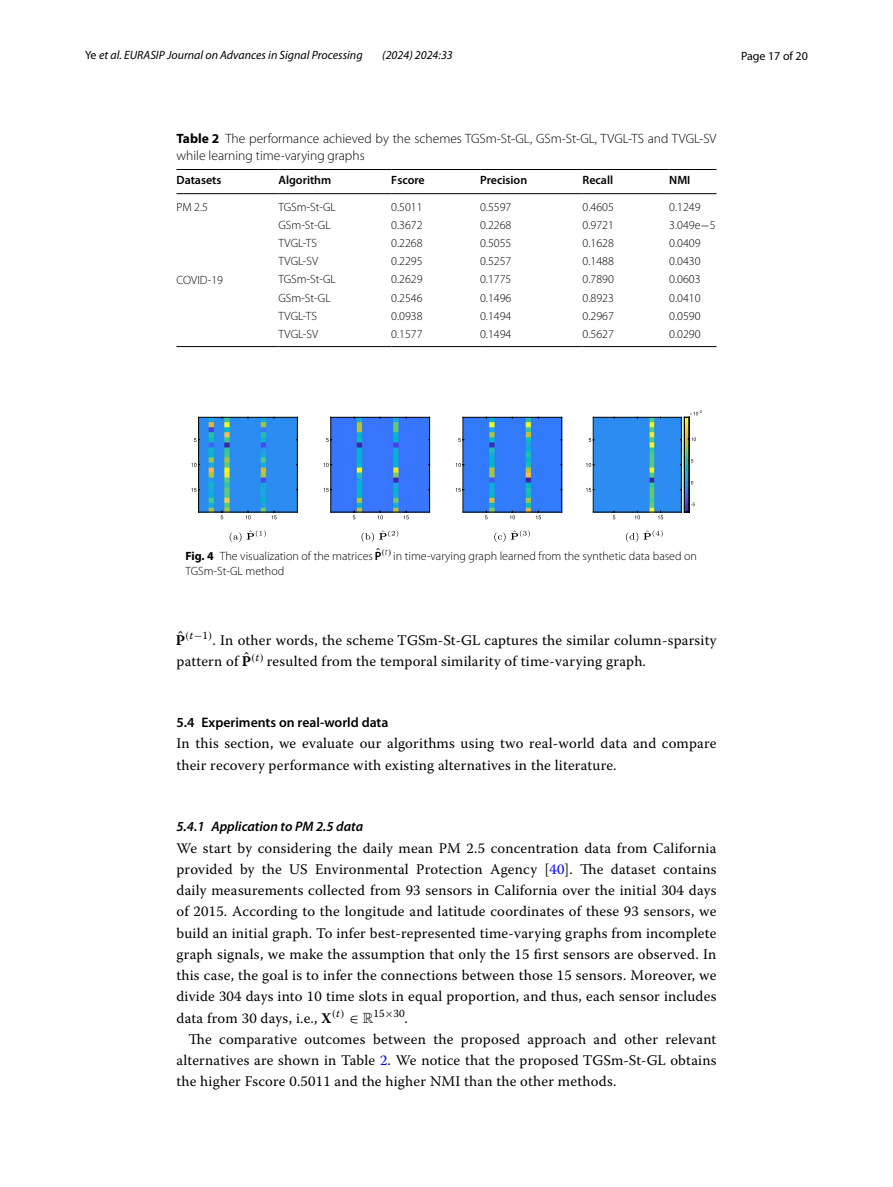
<style>
.page{position:relative;width:893px;height:1187px;background:#fff}
.page>*{position:absolute;margin:0;border:0;box-sizing:border-box;transform-origin:0 0}
.t1{font:14.7px/21.3px "Warnock Pro";letter-spacing:.015em;color:#000}
.t2{font:600 13.8px "Myriad Pro";color:#000}
.t3{font:italic 600 13.8px "Myriad Pro";color:#000}
.t4{font:300 13.5px/16.5px "Myriad Pro";color:#000}
.t5{font:300 12px/15px "Myriad Pro";color:#000}
.t6{font:italic 12px "Myriad Pro";color:#000}
.t7{font:600 12px "Myriad Pro";color:#000}
.t8{font:12px "Myriad Pro";color:#000}
.s1{font-style:normal}
.s2{font-weight:700}
.s3{font-family:"MTSY";font-weight:400}
.s4{font-family:"Myriad Pro Semibold 7";font-weight:400}
.s5{font-family:"Warnock Pro Bold 222"}
.s6{font-family:"Warnock Pro Regular 148"}
.s7{font-family:"Warnock Pro Bold 220"}
.s8{color:#00f}
.s9{font-family:"Warnock Pro Bold 221"}
.s10{font-family:"MTSYN176"}
.s11{font-family:"MSBM1013"}
.s12{font-family:"Warnock Pro Regular 146"}
</style>
<div class="page">
<hr style="left:176px;top:169px;width:102px;height:1px;background:#000">
<hr style="left:176px;top:193px;width:102px;height:1px;background:#000">
<hr style="left:278px;top:169px;width:113px;height:1px;background:#000">
<hr style="left:278px;top:193px;width:113px;height:1px;background:#000">
<hr style="left:391px;top:169px;width:89px;height:1px;background:#000">
<hr style="left:391px;top:193px;width:89px;height:1px;background:#000">
<hr style="left:480px;top:169px;width:102px;height:1px;background:#000">
<hr style="left:480px;top:193px;width:102px;height:1px;background:#000">
<hr style="left:582px;top:169px;width:87px;height:1px;background:#000">
<hr style="left:582px;top:193px;width:87px;height:1px;background:#000">
<hr style="left:669px;top:169px;width:47px;height:1px;background:#000">
<hr style="left:669px;top:193px;width:47px;height:1px;background:#000">
<hr style="left:176px;top:346px;width:102px;height:1px;background:#000">
<hr style="left:278px;top:346px;width:113px;height:1px;background:#000">
<hr style="left:391px;top:346px;width:89px;height:1px;background:#000">
<hr style="left:480px;top:346px;width:102px;height:1px;background:#000">
<hr style="left:582px;top:346px;width:87px;height:1px;background:#000">
<hr style="left:669px;top:346px;width:47px;height:1px;background:#000">
<img style="left:199px;top:417px;width:490px;height:95px">
<hr style="left:199px;top:512px;width:98px;height:1px;background:#000">
<hr style="left:199px;top:417px;width:98px;height:1px;background:#000">
<svg style="left:221px;top:511px;width:56px;height:8px"></svg>
<hr style="left:198px;top:417px;width:1px;height:95px;background:#000">
<hr style="left:297px;top:417px;width:1px;height:95px;background:#000">
<svg style="left:194px;top:438px;width:6px;height:4px"></svg>
<svg style="left:191px;top:463px;width:9px;height:4px"></svg>
<svg style="left:191px;top:488px;width:9px;height:4px"></svg>
<svg style="left:230px;top:532px;width:11px;height:10px"></svg>
<svg style="left:247px;top:530px;width:19px;height:9px"></svg>
<hr style="left:331px;top:512px;width:99px;height:1px;background:#000">
<hr style="left:331px;top:417px;width:99px;height:1px;background:#000">
<svg style="left:353px;top:511px;width:56px;height:8px"></svg>
<hr style="left:330px;top:417px;width:1px;height:95px;background:#000">
<hr style="left:429px;top:417px;width:1px;height:95px;background:#000">
<svg style="left:326px;top:438px;width:6px;height:4px"></svg>
<svg style="left:324px;top:463px;width:8px;height:4px"></svg>
<svg style="left:324px;top:488px;width:8px;height:4px"></svg>
<svg style="left:362px;top:530px;width:36px;height:12px"></svg>
<hr style="left:463px;top:512px;width:99px;height:1px;background:#000">
<hr style="left:463px;top:417px;width:99px;height:1px;background:#000">
<svg style="left:485px;top:511px;width:56px;height:8px"></svg>
<hr style="left:463px;top:417px;width:1px;height:95px;background:#000">
<hr style="left:561px;top:417px;width:1px;height:95px;background:#000">
<svg style="left:458px;top:438px;width:6px;height:4px"></svg>
<svg style="left:456px;top:463px;width:8px;height:4px"></svg>
<svg style="left:456px;top:488px;width:8px;height:4px"></svg>
<svg style="left:494px;top:530px;width:36px;height:12px"></svg>
<hr style="left:593px;top:512px;width:88px;height:1px;background:#000">
<hr style="left:593px;top:417px;width:88px;height:1px;background:#000">
<svg style="left:613px;top:511px;width:50px;height:8px"></svg>
<hr style="left:593px;top:417px;width:1px;height:95px;background:#000">
<hr style="left:681px;top:417px;width:1px;height:95px;background:#000">
<svg style="left:589px;top:438px;width:5px;height:4px"></svg>
<svg style="left:586px;top:463px;width:8px;height:4px"></svg>
<svg style="left:586px;top:488px;width:8px;height:4px"></svg>
<svg style="left:688px;top:502px;width:7px;height:4px"></svg>
<svg style="left:688px;top:437px;width:8px;height:4px"></svg>
<svg style="left:684px;top:410px;width:18px;height:8px"></svg>
<hr style="left:684px;top:417px;width:1px;height:95px;background:#000">
<hr style="left:689px;top:417px;width:1px;height:95px;background:#000">
<svg style="left:626px;top:532px;width:12px;height:10px"></svg>
<svg style="left:644px;top:530px;width:19px;height:9px"></svg>
<p class="t6" style="left:85px;top:48px;width:279px"><span class="s1">Ye</span> et al. EURASIP Journal on Advances in Signal Processing</p>
<p class="t6" style="left:382px;top:48px;width:72px">(2024) 2024:33</p>
<p class="t8" style="left:741px;top:48px;width:68px">Page 17 of 20</p>
<p class="t4" style="left:176px;top:130px;width:542px"><span class="s2">Table 2</span> The performance achieved by the schemes TGSm-St-GL, GSm-St-GL, TVGL-TS and TVGL-SV while learning time-varying graphs</p>
<p class="t7" style="left:176px;top:172px;width:46px">Datasets</p>
<p class="t7" style="left:278px;top:172px;width:54px">Algorithm</p>
<p class="t7" style="left:391px;top:172px;width:35px">Fscore</p>
<p class="t7" style="left:480px;top:172px;width:49px">Precision</p>
<p class="t7" style="left:582px;top:172px;width:32px">Recall</p>
<p class="t7" style="left:669px;top:172px;width:23px">NMI</p>
<p class="t5" style="left:176px;top:199px;width:33px">PM 2.5</p>
<p class="t5" style="left:278px;top:199px;width:59px">TGSm-St-GL</p>
<p class="t5" style="left:391px;top:199px;width:33px">0.5011</p>
<p class="t5" style="left:480px;top:199px;width:33px">0.5597</p>
<p class="t5" style="left:582px;top:199px;width:33px">0.4605</p>
<p class="t5" style="left:669px;top:199px;width:33px">0.1249</p>
<p class="t5" style="left:278px;top:218px;width:54px">GSm-St-GL</p>
<p class="t5" style="left:391px;top:218px;width:33px">0.3672</p>
<p class="t5" style="left:480px;top:218px;width:33px">0.2268</p>
<p class="t5" style="left:582px;top:218px;width:33px">0.9721</p>
<p class="t5" style="left:669px;top:218px;width:48px">3.049e<span class="s3">−</span>5</p>
<p class="t5" style="left:278px;top:236px;width:40px">TVGL-TS</p>
<p class="t5" style="left:391px;top:236px;width:33px">0.2268</p>
<p class="t5" style="left:480px;top:236px;width:33px">0.5055</p>
<p class="t5" style="left:582px;top:236px;width:33px">0.1628</p>
<p class="t5" style="left:669px;top:236px;width:33px">0.0409</p>
<p class="t5" style="left:278px;top:254px;width:41px">TVGL-SV</p>
<p class="t5" style="left:391px;top:254px;width:33px">0.2295</p>
<p class="t5" style="left:480px;top:254px;width:33px">0.5257</p>
<p class="t5" style="left:582px;top:254px;width:33px">0.1488</p>
<p class="t5" style="left:669px;top:254px;width:33px">0.0430</p>
<p class="t5" style="left:176px;top:272px;width:48px">COVID-19</p>
<p class="t5" style="left:278px;top:272px;width:59px">TGSm-St-GL</p>
<p class="t5" style="left:391px;top:272px;width:33px">0.2629</p>
<p class="t5" style="left:480px;top:272px;width:33px">0.1775</p>
<p class="t5" style="left:582px;top:272px;width:33px">0.7890</p>
<p class="t5" style="left:669px;top:272px;width:33px">0.0603</p>
<p class="t5" style="left:278px;top:290px;width:54px">GSm-St-GL</p>
<p class="t5" style="left:391px;top:290px;width:33px">0.2546</p>
<p class="t5" style="left:480px;top:290px;width:33px">0.1496</p>
<p class="t5" style="left:582px;top:290px;width:33px">0.8923</p>
<p class="t5" style="left:669px;top:290px;width:33px">0.0410</p>
<p class="t5" style="left:278px;top:308px;width:40px">TVGL-TS</p>
<p class="t5" style="left:391px;top:308px;width:33px">0.0938</p>
<p class="t5" style="left:480px;top:308px;width:33px">0.1494</p>
<p class="t5" style="left:582px;top:308px;width:33px">0.2967</p>
<p class="t5" style="left:669px;top:308px;width:33px">0.0590</p>
<p class="t5" style="left:278px;top:327px;width:41px">TVGL-SV</p>
<p class="t5" style="left:391px;top:327px;width:33px">0.1577</p>
<p class="t5" style="left:480px;top:327px;width:33px">0.1494</p>
<p class="t5" style="left:582px;top:327px;width:33px">0.5627</p>
<p class="t5" style="left:669px;top:327px;width:33px">0.0290</p>
<p class="t5" style="left:185px;top:548px;width:513px"><span class="s2">Fig. 4</span> The visualization of the matrices <span class="s4">P</span><sup>ˆ</sup><sup>(</sup><sup>t</sup><sup>)</sup> in time-varying graph learned from the synthetic data based on<br>TGSm-St-GL method</p>
<p class="t1" style="left:176px;top:629px;width:542px"><span class="s5">P</span><sup>ˆ</sup> <sup>(</sup><sup>t</sup><sup>−</sup><sup>1</sup><sup>)</sup>. In other words, the scheme <span class="s6">TGSm-St-GL</span> captures the similar column-sparsity pattern of <span class="s7">P</span><sup>ˆ</sup> <sup>(</sup><sup>t</sup><sup>)</sup> resulted from the temporal similarity of time-varying graph.</p>
<p class="t2" style="left:176px;top:713px;width:213px">5.4 Experiments on real‑world data</p>
<p class="t1" style="left:176px;top:732px;width:542px">In this section, we evaluate our algorithms using two real-world data and compare their recovery performance with existing alternatives in the literature.</p>
<p class="t3" style="left:176px;top:818px;width:188px">5.4.1 Application to PM 2.5 data</p>
<p class="t1" style="left:176px;top:836px;width:542px;text-align:justify">We start by considering the daily mean PM 2.5 concentration data from California provided by the US Environmental Protection Agency [<span class="s8">40</span>]. The dataset contains daily measurements collected from 93 sensors in California over the initial 304 days of 2015. According to the longitude and latitude coordinates of these 93 sensors, we build an initial graph. To infer best-represented time-varying graphs from incomplete graph signals, we make the assumption that only the 15 first sensors are observed. In this case, the goal is to infer the connections between those 15 sensors. Moreover, we divide 304 days into 10 time slots in equal proportion, and thus, each sensor includes data from 30 days, i.e., <span class="s9">X</span><sup>(</sup><sup>t</sup><sup>)</sup> <span class="s10">∈</span> <span class="s11">R</span><sup>15</sup><sup>×</sup><sup>30</sup>.</p>
<p class="t1" style="left:176px;top:1028px;width:542px;text-align:justify;text-indent:12px">The comparative outcomes between the proposed approach and other relevant alternatives are shown in Table <span class="s8">2</span>. We notice that the proposed <span class="s12">TGSm-St-GL</span> obtains the higher Fscore 0.5011 and the higher NMI than the other methods.</p>
</div>
